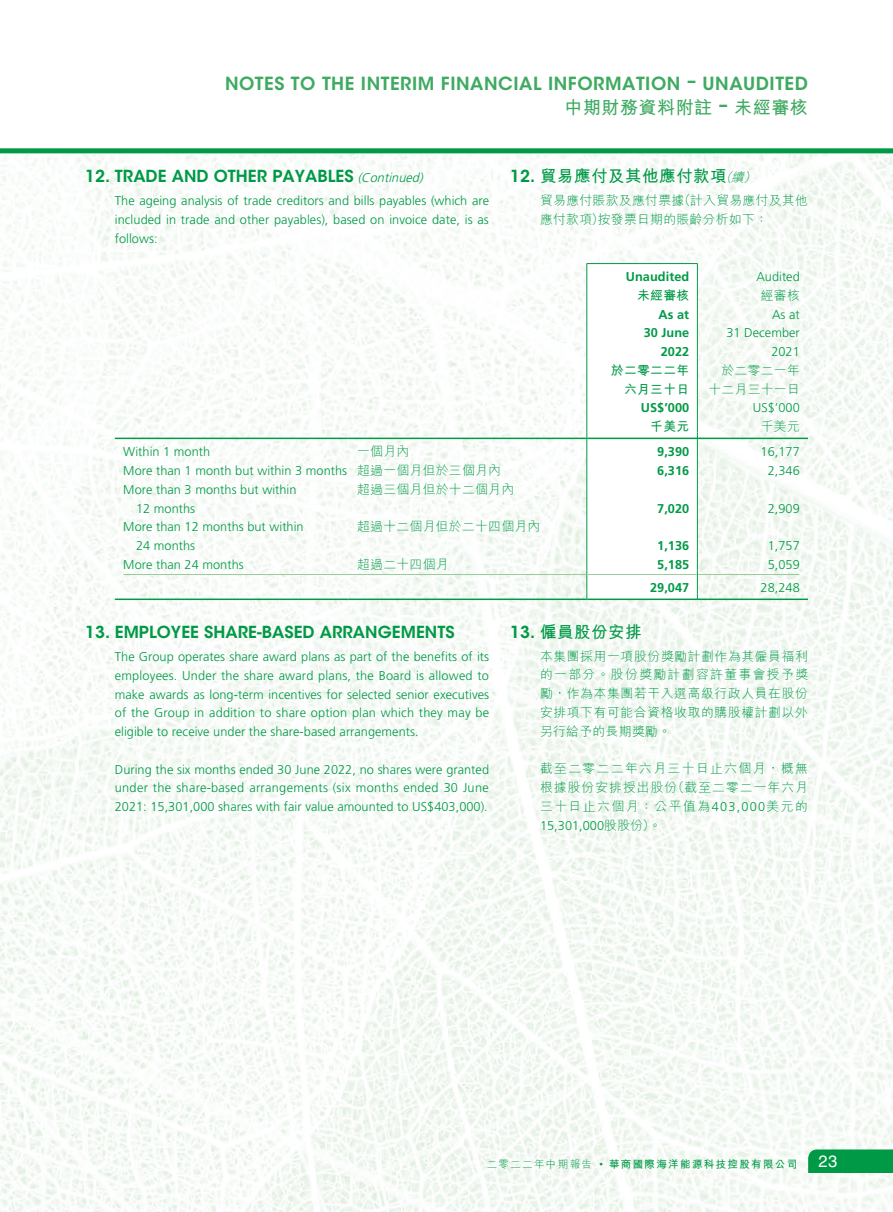
<style>
.page{position:relative;width:893px;height:1212px;background:#fff}
.page>*{position:absolute;margin:0;border:0;box-sizing:border-box;transform-origin:0 0}
.t1{font:600 18px "ITC Avant Garde Std";letter-spacing:.03em;color:#3faa61}
.t2{font:700 18px "M Hei HK";letter-spacing:.03em;color:#3faa61}
.t3{font:600 16.5px "ITC Avant Garde Std";letter-spacing:.005em;color:#009946}
.t4{font:700 16.5px "M Hei HK";letter-spacing:.03em;color:#009946}
.t5{font:16.5px "Helvetica LT Std";color:#fff}
.t6{font:300 12.75px/18.8px "Frutiger LT Std";letter-spacing:.005em;color:#009946;text-align:justify}
.t7{font:300 12.75px/18.8px "M Hei HK";letter-spacing:.03em;color:#009946;text-align:justify}
.t8{font:700 12.75px/18.8px "Frutiger LT Std";letter-spacing:.005em;color:#009946;text-align:right}
.t9{font:700 12.75px/18.8px "M Hei HK";letter-spacing:.03em;color:#009946;text-align:right}
.t10{font:700 10.5px "M Hei HK";letter-spacing:.13em;color:#009946}
.s1{font-family:"ITC Avant Garde Std";font-weight:600}
.s2{font-family:"Frutiger LT Std";font-weight:300;font-style:italic;font-size:12.75px}
.s3{font-weight:300;font-style:italic;font-size:12.75px}
.s4{font-family:"M Hei HK"}
.s5{font-family:"Frutiger LT Std"}
.s6{font-weight:300}
.s7{font-weight:300;font-size:7.5px}
</style>
<div class="page">
<img style="left:0;top:148px;width:893px;height:1064px">
<div style="left:808px;top:1149px;width:85px;height:24px;background:#009946"></div>
<svg style="left:586px;top:264px;width:112px;height:336px"></svg>
<hr style="left:586px;top:263px;width:112px;height:1px;background:#009946">
<hr style="left:115px;top:438px;width:234px;height:1px;background:#009946">
<hr style="left:349px;top:438px;width:237px;height:1px;background:#009946">
<hr style="left:587px;top:438px;width:110px;height:1px;background:#009946">
<hr style="left:698px;top:438px;width:110px;height:1px;background:#009946">
<hr style="left:123px;top:574px;width:226px;height:1px;background:#9aca9a">
<hr style="left:349px;top:574px;width:237px;height:1px;background:#9aca9a">
<hr style="left:587px;top:574px;width:110px;height:1px;background:#9aca9a">
<hr style="left:698px;top:574px;width:101px;height:1px;background:#9aca9a">
<hr style="left:115px;top:598px;width:234px;height:2px;background:#009946">
<hr style="left:349px;top:598px;width:237px;height:2px;background:#009946">
<hr style="left:587px;top:598px;width:110px;height:2px;background:#009946">
<hr style="left:698px;top:598px;width:110px;height:2px;background:#009946">
<h1 class="t1" style="left:225px;top:72px;width:584px">NOTES TO THE INTERIM FINANCIAL INFORMATION – UNAUDITED</h1>
<h1 class="t2" style="left:564px;top:94px;width:245px">中期財務資料附註 <span class="s1">–</span> 未經審核</h1>
<p class="t3" style="left:85px;top:166px;width:342px">12. TRADE AND OTHER PAYABLES <span class="s2">(Continued)</span></p>
<p class="t6" style="left:115px;top:192px;width:376px">The ageing analysis of trade creditors and bills payables (which are included in trade and other payables), based on invoice date, is as follows:</p>
<p class="t4" style="left:510px;top:164px;width:250px"><span class="s1">12.</span> 貿易應付及其他應付款項<span class="s3">（續）</span></p>
<p class="t7" style="left:540px;top:191px;width:269px">貿易應付賬款及應付票據（計入貿易應付及其他應付款項）按發票日期的賬齡分析如下：</p>
<p class="t8" style="left:626px;top:267px;width:65px">Unaudited</p>
<p class="t6" style="left:756px;top:267px;width:45px">Audited</p>
<p class="t9" style="left:637px;top:285px;width:54px">未經審核</p>
<p class="t7" style="left:761px;top:286px;width:40px">經審核</p>
<p class="t8" style="left:644px;top:305px;width:47px">As at<br>30 June<br>2022</p>
<p class="t6" style="left:726px;top:305px;width:75px;text-align:right">As at<br>31 December<br>2021</p>
<p class="t9" style="left:611px;top:360px;width:80px">於二零二二年六月三十日</p>
<p class="t7" style="left:708px;top:361px;width:93px;text-align:right">於二零二一年十二月三十一日</p>
<p class="t8" style="left:641px;top:399px;width:50px">US$’000</p>
<p class="t6" style="left:753px;top:399px;width:49px">US$’000</p>
<p class="t9" style="left:650px;top:416px;width:40px">千美元</p>
<p class="t7" style="left:761px;top:417px;width:40px">千美元</p>
<p class="t6" style="left:123px;top:443px;width:88px">Within 1 month</p>
<p class="t7" style="left:357px;top:442px;width:54px">一個月內</p>
<p class="t8" style="left:657px;top:442px;width:34px">9,390</p>
<p class="t6" style="left:761px;top:443px;width:41px">16,177</p>
<p class="t6" style="left:123px;top:461px;width:379px">More than 1 month but within 3 months <span class="s4">超過一個月但於三個月內</span></p>
<p class="t8" style="left:657px;top:461px;width:34px">6,316</p>
<p class="t6" style="left:768px;top:461px;width:34px">2,346</p>
<p class="t6" style="left:136px;top:480px;width:162px;text-indent:-13px">More than 3 months but within<br>12 months</p>
<p class="t7" style="left:357px;top:479px;width:158px">超過三個月但於十二個月內</p>
<p class="t8" style="left:657px;top:499px;width:34px">7,020</p>
<p class="t6" style="left:768px;top:499px;width:34px">2,909</p>
<p class="t6" style="left:136px;top:518px;width:169px;text-indent:-13px">More than 12 months but within<br>24 months</p>
<p class="t7" style="left:357px;top:517px;width:185px">超過十二個月但於二十四個月內</p>
<p class="t8" style="left:657px;top:536px;width:34px">1,136</p>
<p class="t6" style="left:768px;top:536px;width:34px">1,757</p>
<p class="t6" style="left:123px;top:555px;width:122px">More than 24 months</p>
<p class="t7" style="left:357px;top:554px;width:93px">超過二十四個月</p>
<p class="t8" style="left:657px;top:555px;width:34px">5,185</p>
<p class="t6" style="left:768px;top:555px;width:34px">5,059</p>
<p class="t8" style="left:650px;top:578px;width:41px">29,047</p>
<p class="t6" style="left:761px;top:578px;width:41px">28,248</p>
<p class="t3" style="left:85px;top:622px;width:371px">13. EMPLOYEE SHARE-BASED ARRANGEMENTS</p>
<p class="t6" style="left:115px;top:647px;width:376px">The Group operates share award plans as part of the benefits of its employees. Under the share award plans, the Board is allowed to make awards as long-term incentives for selected senior executives of the Group in addition to share option plan which they may be eligible to receive under the share-based arrangements.</p>
<p class="t6" style="left:115px;top:760px;width:376px">During the six months ended 30 June 2022, no shares were granted under the share-based arrangements (six months ended 30 June 2021: 15,301,000 shares with fair value amounted to US$403,000).</p>
<p class="t4" style="left:510px;top:620px;width:133px"><span class="s1">13.</span> 僱員股份安排</p>
<p class="t7" style="left:540px;top:646px;width:269px">本集團採用一項股份獎勵計劃作為其僱員福利的一部分。股份獎勵計劃容許董事會授予獎勵，作為本集團若干入選高級行政人員在股份安排項下有可能合資格收取的購股權計劃以外另行給予的長期獎勵。</p>
<p class="t7" style="left:540px;top:759px;width:269px">截至二零二二年六月三十日止六個月，概無根據股份安排授出股份（截至二零二一年六月三十日止六個月：公平值為<span class="s5">403,000</span>美元的</p>
<p class="t6" style="left:540px;top:816px;width:123px">15,301,000<span class="s4">股股份）。</span></p>
<p class="t10" style="left:487px;top:1156px;width:312px"><span class="s6">二零二二年中期報告</span> <span class="s7">‧</span> 華商國際海洋能源科技控股有限公司</p>
<p class="t5" style="left:819px;top:1152px;width:20px">23</p>
</div>
